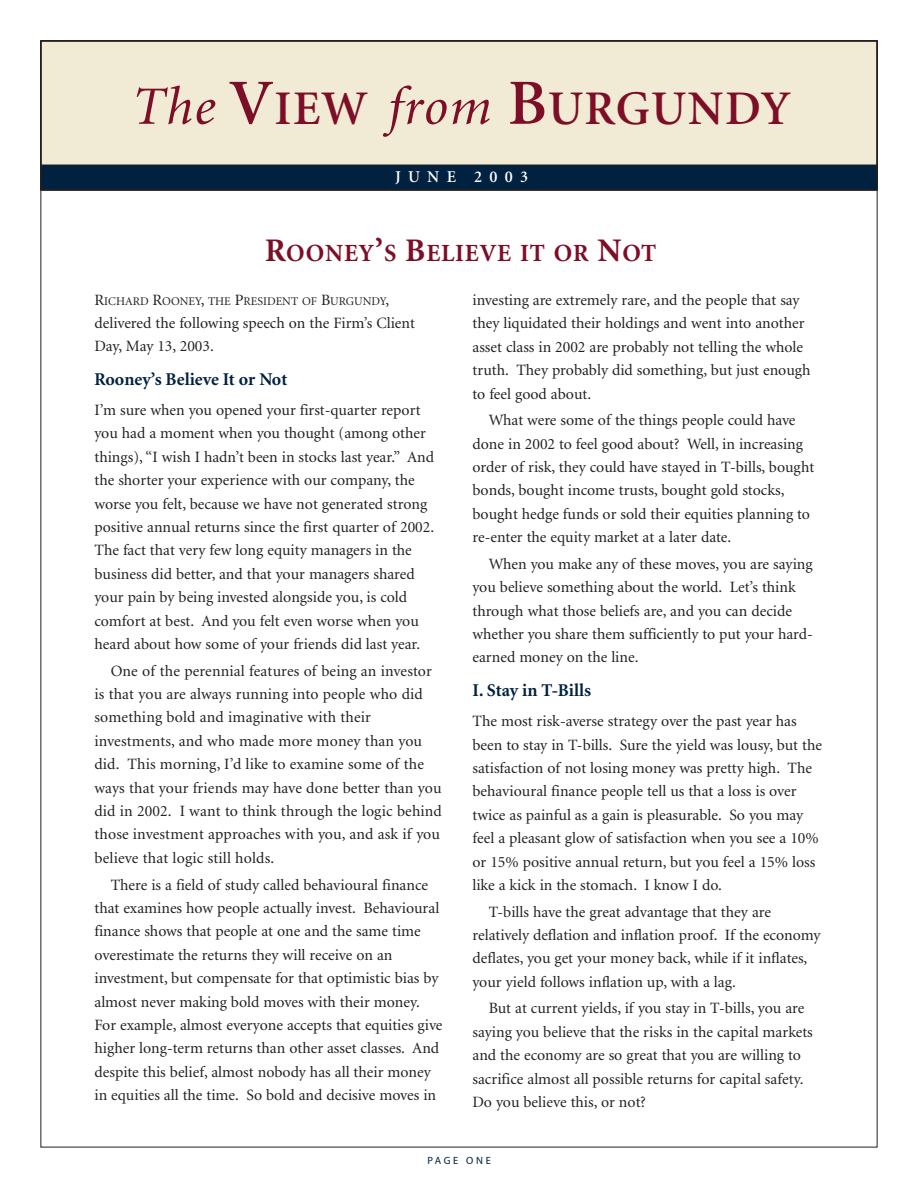
<style>
.page{position:relative;width:918px;height:1188px;background:#fff}
.page>*{position:absolute;margin:0;border:0;box-sizing:border-box;transform-origin:0 0}
.t1{font:600 48.3px "Minion";letter-spacing:.03em;color:#7d0e27}
.t2{font:700 24.75px "Minion";letter-spacing:.03em;color:#7d0e27}
.t3{font:700 18px "Minion";color:#002140}
.t4{font:600 16.5px "Minion";letter-spacing:.435em;color:#fff}
.t5{font:15.75px/23.4px "Minion";color:#231f20}
.t6{font:11.85px "Minion";color:#231f20}
.t7{font:10.5px "Myriad";letter-spacing:.255em;color:#002140}
.s1{font-weight:400;font-style:italic;font-size:54px}
.s2{font-size:64.5px}
.s3{font-size:33px}
.s4{font-size:15.75px}
</style>
<div class="page">
<div style="left:42px;top:42px;width:834px;height:149px;background:#f1ebd6"></div>
<div style="left:41px;top:165px;width:836px;height:25px;background:#002140"></div>
<div style="left:41px;top:165px;width:836px;height:25px;border:1px solid #231f20"></div>
<h1 class="t1" style="left:130px;top:89px;width:662px"><span class="s1">The</span> <span class="s2">V</span>IEW <span class="s1">from</span> <span class="s2">B</span>URGUNDY</h1>
<p class="t4" style="left:395px;top:170px;width:134px">JUNE 2003</p>
<h2 class="t2" style="left:265px;top:244px;width:393px"><span class="s3">R</span>OONEY<span class="s3">’</span>S <span class="s3">B</span>ELIEVE IT OR <span class="s3">N</span>OT</h2>
<p class="t6" style="left:94px;top:297px;width:296px"><span class="s4">R</span>ICHARD <span class="s4">R</span>OONEY<span class="s4">,</span> THE <span class="s4">P</span>RESIDENT OF <span class="s4">B</span>URGUNDY<span class="s4">,</span></p>
<p class="t5" style="left:95px;top:313px;width:322px">delivered the following speech on the Firm’s Client<br>Day, May 13, 2003.</p>
<p class="t3" style="left:94px;top:372px;width:194px">Rooney’s Believe It or Not</p>
<p class="t5" style="left:94px;top:400px;width:341px">I’m sure when you opened your first-quarter report you had a moment when you thought (among other things), “I wish I hadn’t been in stocks last year.” And the shorter your experience with our company, the worse you felt, because we have not generated strong positive annual returns since the first quarter of 2002.<br>The fact that very few long equity managers in the business did better, and that your managers shared your pain by being invested alongside you, is cold comfort at best. And you felt even worse when you heard about how some of your friends did last year.</p>
<p class="t5" style="left:94px;top:660px;width:349px;text-indent:16px">One of the perennial features of being an investor is that you are always running into people who did something bold and imaginative with their investments, and who made more money than you did. This morning, I’d like to examine some of the ways that your friends may have done better than you did in 2002. I want to think through the logic behind those investment approaches with you, and ask if you believe that logic still holds.</p>
<p class="t5" style="left:94px;top:874px;width:350px;text-indent:16px">There is a field of study called behavioural finance that examines how people actually invest. Behavioural finance shows that people at one and the same time overestimate the returns they will receive on an investment, but compensate for that optimistic bias by almost never making bold moves with their money.<br>For example, almost everyone accepts that equities give higher long-term returns than other asset classes. And despite this belief, almost nobody has all their money in equities all the time. So bold and decisive moves in</p>
<p class="t5" style="left:472px;top:290px;width:340px">investing are extremely rare, and the people that say they liquidated their holdings and went into another asset class in 2002 are probably not telling the whole truth. They probably did something, but just enough to feel good about.</p>
<p class="t5" style="left:472px;top:410px;width:343px;text-indent:16px">What were some of the things people could have done in 2002 to feel good about? Well, in increasing order of risk, they could have stayed in T-bills, bought bonds, bought income trusts, bought gold stocks, bought hedge funds or sold their equities planning to re-enter the equity market at a later date.</p>
<p class="t5" style="left:472px;top:553px;width:342px;text-indent:16px">When you make any of these moves, you are saying you believe something about the world. Let’s think through what those beliefs are, and you can decide whether you share them sufficiently to put your hard&shy;earned money on the line.</p>
<p class="t3" style="left:472px;top:683px;width:120px">I. Stay in T-Bills</p>
<p class="t5" style="left:472px;top:711px;width:351px">The most risk-averse strategy over the past year has been to stay in T-bills. Sure the yield was lousy, but the satisfaction of not losing money was pretty high. The behavioural finance people tell us that a loss is over twice as painful as a gain is pleasurable. So you may feel a pleasant glow of satisfaction when you see a 10% or 15% positive annual return, but you feel a 15% loss like a kick in the stomach. I know I do.</p>
<p class="t5" style="left:472px;top:901px;width:350px;text-indent:16px">T-bills have the great advantage that they are relatively deflation and inflation proof. If the economy deflates, you get your money back, while if it inflates, your yield follows inflation up, with a lag.</p>
<p class="t5" style="left:472px;top:998px;width:342px;text-indent:16px">But at current yields, if you stay in T-bills, you are saying you believe that the risks in the capital markets and the economy are so great that you are willing to sacrifice almost all possible returns for capital safety.<br>Do you believe this, or not?</p>
<p class="t7" style="left:427px;top:1157px;width:65px">PAGE ONE</p>
</div>
